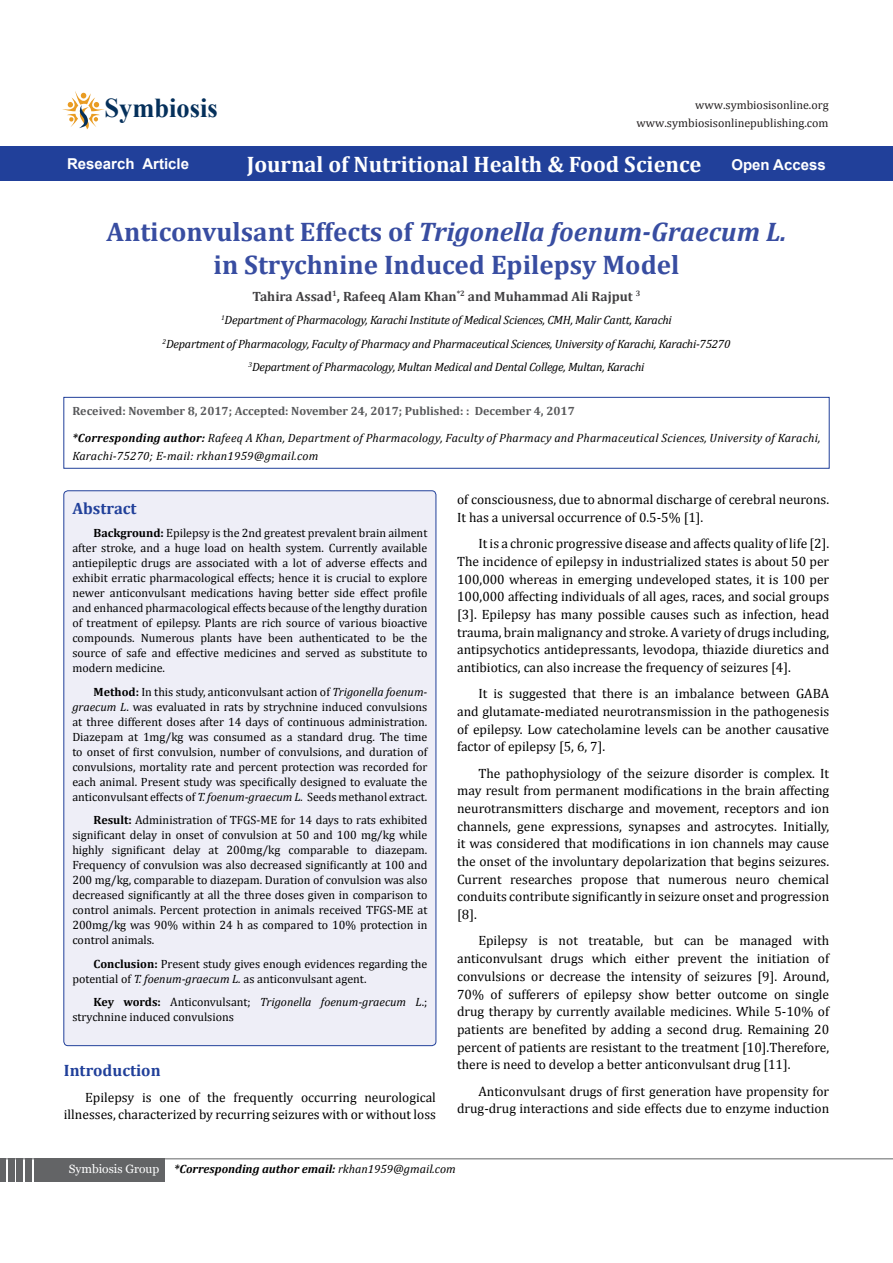
<style>
.page{position:relative;width:893px;height:1263px;background:#fff}
.page>*{position:absolute;margin:0;border:0;box-sizing:border-box;transform-origin:0 0}
.t1{font:700 27.3px "Times New Roman";color:#05305b}
.t2{font:700 27px/33px "Cambria";color:#384da1;text-align:center}
.Default{font:700 22.5px "Cambria";color:#fff}
.List_Paragraph{font:700 16.5px "Cambria";color:#21409a}
.Sideheadings{font:700 16.5px "Cambria";color:#21409a}
.Default-2{font:700 15px "Arial";color:#fff}
.t3{font:13.5px/17.7px "Cambria";color:#000;text-align:justify}
.t4{font:700 13.5px "Cambria";color:#414042}
.t5{font:12px/15px "Cambria";color:#000;text-align:justify}
.Pa8{font:italic 12px "Cambria";letter-spacing:-.02em;color:#000}
.Pa8-2{font:italic 12px/18px "Cambria";letter-spacing:.02em;color:#000}
.Pa8-3{font:700 12px "Cambria";color:#58595b}
.t6{font:italic 700 12px "Cambria";color:#000}
.Pa0{font:12px "Cambria";color:#221e1f}
.s1{font-style:italic}
.s2{font-weight:700}
.s3{font-family:"Georgia";font-weight:400;font-style:normal;color:#fff}
.s4{font-weight:400}
</style>
<div class="page">
<hr style="left:0;top:1158px;width:893px;height:1px;background:#636466">
<div style="left:34px;top:1159px;width:130px;height:23px;background:#636466"></div>
<div style="left:25px;top:1159px;width:7px;height:23px;background:#636466"></div>
<div style="left:17px;top:1159px;width:6px;height:23px;background:#636466"></div>
<div style="left:8px;top:1159px;width:6px;height:23px;background:#636466"></div>
<div style="left:0;top:1159px;width:6px;height:23px;background:#636466"></div>
<svg style="left:62px;top:91px;width:42px;height:38px"></svg>
<div style="left:0;top:146px;width:893px;height:35px;background:#21409a"></div>
<svg style="left:64px;top:397px;width:765px;height:71px"></svg>
<div style="left:64px;top:491px;width:372px;height:555px;background:#eeeef7;border-radius:4px"></div>
<p class="t1" style="left:105px;top:89px;width:115px">Symbiosis</p>
<p class="Pa0" style="left:695px;top:98px;width:135px">www.symbiosisonline.org</p>
<p class="Pa0" style="left:637px;top:116px;width:193px">www.symbiosisonlinepublishing.com</p>
<p class="Default-2" style="left:67px;top:154px;width:124px">Research Article</p>
<p class="Default" style="left:247px;top:149px;width:456px">Journal of Nutritional Health &amp; Food Science</p>
<p class="Default-2" style="left:731px;top:154px;width:96px">Open Access</p>
<p class="t2" style="left:107px;top:214px;width:681px">Anticonvulsant Effects of <span class="s1">Trigonella foenum-Graecum L. </span>in Strychnine Induced Epilepsy Model</p>
<p class="t4" style="left:252px;top:286px;width:389px">Tahira Assad<sup>1</sup>, Rafeeq Alam Khan<sup>*2</sup> and Muhammad Ali Rajput <sup>3</sup></p>
<p class="Pa8" style="left:221px;top:311px;width:452px"><sup>1</sup>Department of Pharmacology, Karachi Institute of Medical Sciences, CMH, Malir Cantt, Karachi</p>
<p class="Pa8" style="left:163px;top:335px;width:569px"><sup>2</sup>Department of Pharmacology, Faculty of Pharmacy and Pharmaceutical Sciences, University of Karachi, Karachi-75270</p>
<p class="Pa8" style="left:249px;top:358px;width:397px"><sup>3</sup>Department of Pharmacology, Multan Medical and Dental College, Multan, Karachi</p>
<p class="Pa8-3" style="left:72px;top:403px;width:504px">Received: November 8, 2017; Accepted: November 24, 2017; Published: : December 4, 2017</p>
<p class="Pa8-2" style="left:72px;top:428px;width:750px"><span class="s2">*Corresponding author:</span> Rafeeq A Khan, Department of Pharmacology, Faculty of Pharmacy and Pharmaceutical Sciences, University of Karachi,<br>Karachi-75270; E-mail: rkhan1959@gmail.com</p>
<p class="Sideheadings" style="left:72px;top:496px;width:66px">Abstract</p>
<p class="t5" style="left:72px;top:525px;width:357px;text-indent:21px"><span class="s2">Background:</span> Epilepsy is the 2nd greatest prevalent brain ailment after stroke, and a huge load on health system. Currently available antiepileptic drugs are associated with a lot of adverse effects and exhibit erratic pharmacological effects; hence it is crucial to explore newer anticonvulsant medications having better side effect profile and enhanced pharmacological effects because of the lengthy duration of treatment of epilepsy. Plants are rich source of various bioactive compounds. Numerous plants have been authenticated to be the source of safe and effective medicines and served as substitute to modern medicine.</p>
<p class="t5" style="left:72px;top:684px;width:357px;text-indent:21px"><span class="s2">Method:</span> In this study, anticonvulsant action of <span class="s1">Trigonella foenum&shy;graecum L</span>. was evaluated in rats by strychnine induced convulsions at three different doses after 14 days of continuous administration.<br>Diazepam at 1mg/kg was consumed as a standard drug. The time to onset of first convulsion, number of convulsions, and duration of convulsions, mortality rate and percent protection was recorded for each animal. Present study was specifically designed to evaluate the anticonvulsant effects of <span class="s1">T. foenum-graecum L.</span> Seeds methanol extract.</p>
<p class="t5" style="left:72px;top:812px;width:357px;text-indent:21px"><span class="s2">Result:</span> Administration of TFGS-ME for 14 days to rats exhibited significant delay in onset of convulsion at 50 and 100 mg/kg while highly significant delay at 200mg/kg comparable to diazepam.<br>Frequency of convulsion was also decreased significantly at 100 and 200 mg/kg, comparable to diazepam. Duration of convulsion was also decreased significantly at all the three doses given in comparison to control animals. Percent protection in animals received TFGS-ME at 200mg/kg was 90% within 24 h as compared to 10% protection in control animals.</p>
<p class="t5" style="left:72px;top:956px;width:357px;text-indent:21px"><span class="s2">Conclusion:</span> Present study gives enough evidences regarding the potential of <span class="s1">T. foenum-graecum L.</span> as anticonvulsant agent.</p>
<p class="t5" style="left:72px;top:994px;width:357px;text-indent:21px"><span class="s2">Key words:</span> Anticonvulsant; <span class="s1">Trigonella foenum-graecum L</span>.; strychnine induced convulsions</p>
<p class="t3" style="left:457px;top:491px;width:374px">of consciousness, due to abnormal discharge of cerebral neurons.<br>It has a universal occurrence of 0.5-5% [1].</p>
<p class="t3" style="left:457px;top:535px;width:374px;text-indent:21px">It is a chronic progressive disease and affects quality of life [2].<br>The incidence of epilepsy in industrialized states is about 50 per 100,000 whereas in emerging undeveloped states, it is 100 per 100,000 affecting individuals of all ages, races, and social groups [3]. Epilepsy has many possible causes such as infection, head trauma, brain malignancy and stroke. A variety of drugs including, antipsychotics antidepressants, levodopa, thiazide diuretics and antibiotics, can also increase the frequency of seizures [4].</p>
<p class="t3" style="left:457px;top:685px;width:374px;text-indent:21px">It is suggested that there is an imbalance between GABA and glutamate-mediated neurotransmission in the pathogenesis of epilepsy. Low catecholamine levels can be another causative factor of epilepsy [5, 6, 7].</p>
<p class="t3" style="left:457px;top:764px;width:374px;text-indent:21px">The pathophysiology of the seizure disorder is complex. It may result from permanent modifications in the brain affecting neurotransmitters discharge and movement, receptors and ion channels, gene expressions, synapses and astrocytes. Initially, it was considered that modifications in ion channels may cause the onset of the involuntary depolarization that begins seizures.<br>Current researches propose that numerous neuro chemical conduits contribute significantly in seizure onset and progression [8].</p>
<p class="t3" style="left:457px;top:932px;width:374px;text-indent:21px">Epilepsy is not treatable, but can be managed with anticonvulsant drugs which either prevent the initiation of convulsions or decrease the intensity of seizures [9]. Around, 70% of sufferers of epilepsy show better outcome on single drug therapy by currently available medicines. While 5-10% of patients are benefited by adding a second drug. Remaining 20 percent of patients are resistant to the treatment [10].Therefore, there is need to develop a better anticonvulsant drug [11].</p>
<p class="t3" style="left:457px;top:1082px;width:374px;text-align:right">Anticonvulsant drugs of first generation have propensity for drug-drug interactions and side effects due to enzyme induction</p>
<p class="List_Paragraph" style="left:64px;top:1058px;width:98px">Introduction</p>
<p class="t3" style="left:64px;top:1088px;width:374px;text-align:right">Epilepsy is one of the frequently occurring neurological illnesses, characterized by recurring seizures with or without loss</p>
<p class="t6" style="left:69px;top:1160px;width:388px"><span class="s3">Symbiosis Group</span> *Corresponding author email: <span class="s4">rkhan1959@gmail.com</span></p>
</div>
